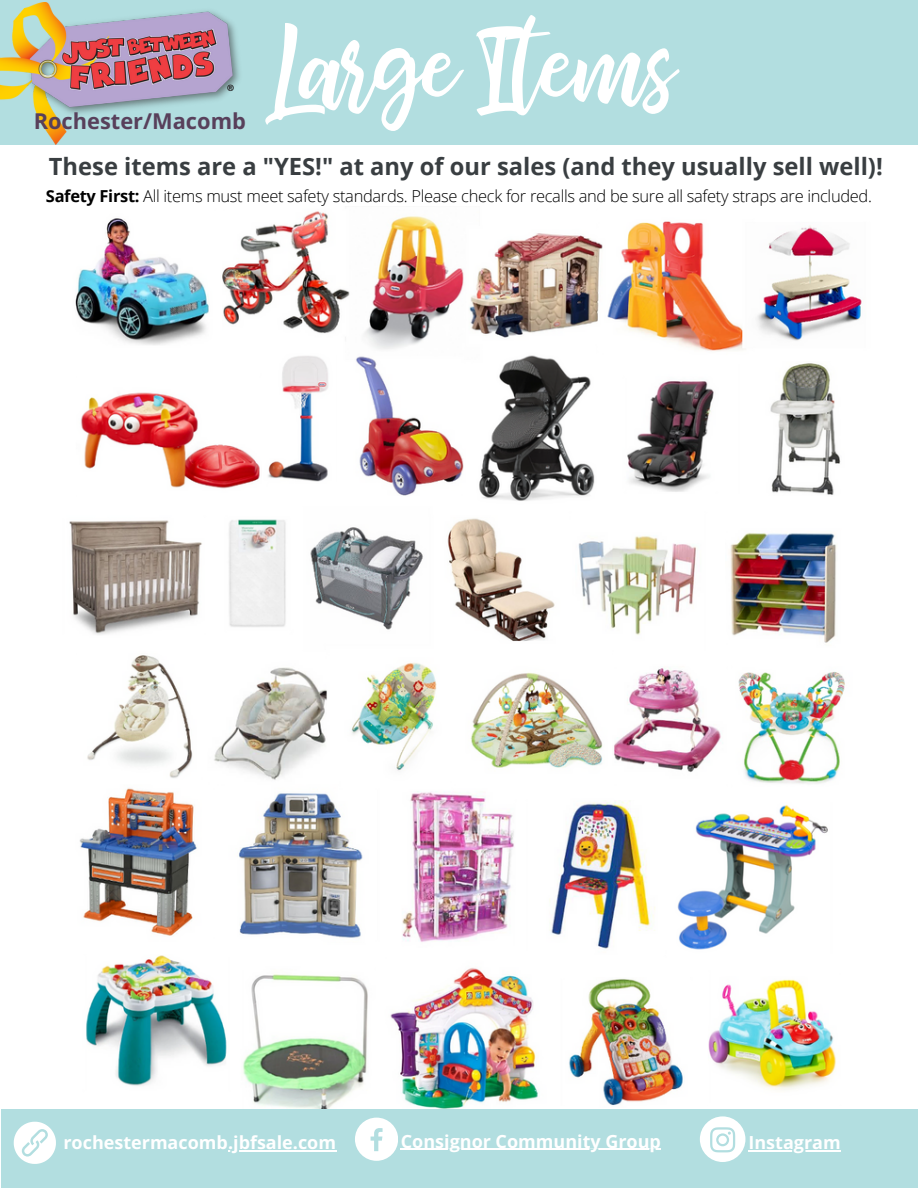
<style>
.page{position:relative;width:918px;height:1188px;background:#fff}
.page>*{position:absolute;margin:0;border:0;box-sizing:border-box;transform-origin:0 0}
.t1{font:97.5px "bhatoshine";color:#fff}
.t2{font:700 23.7px "Open Sans";color:#393e41}
.t3{font:700 21.9px "Open Sans";color:#58405b}
.t4{font:700 18px "Open Sans";color:#fff}
.t5{font:300 16.5px "Open Sans";letter-spacing:-.02em;color:#000}
.s1{font-weight:700}
</style>
<div class="page">
<img style="left:69px;top:211px;width:793px;height:898px">
<div style="left:0;top:0;width:918px;height:145px;background:#b2dee0"></div>
<img style="left:0;top:2px;width:240px;height:143px">
<div style="left:1px;top:1109px;width:917px;height:79px;background:#b2dee0"></div>
<svg style="left:13px;top:1121px;width:43px;height:43px"></svg>
<hr style="left:748px;top:1150px;width:93px;height:1px;background:#fff">
<hr style="left:228px;top:1150px;width:108px;height:1px;background:#fff">
<hr style="left:401px;top:1149px;width:260px;height:1px;background:#fff">
<svg style="left:355px;top:1118px;width:43px;height:42px"></svg>
<svg style="left:700px;top:1116px;width:45px;height:46px"></svg>
<h3 class="t3" style="left:34px;top:105px;width:214px">Rochester/Macomb</h3>
<h1 class="t1" style="left:281px;top:-7px;width:395px">Large Items</h1>
<h2 class="t2" style="left:49px;top:149px;width:835px">These items are a "YES!" at any of our sales (and they usually sell well)!</h2>
<p class="t5" style="left:46px;top:185px;width:828px"><span class="s1">Safety First:</span> All items must meet safety standards. Please check for recalls and be sure all safety straps are included.</p>
<p class="t4" style="left:63px;top:1130px;width:274px">rochestermacomb.jbfsale.com</p>
<p class="t4" style="left:401px;top:1129px;width:262px">Consignor Community Group</p>
<p class="t4" style="left:748px;top:1130px;width:94px">Instagram</p>
</div>
